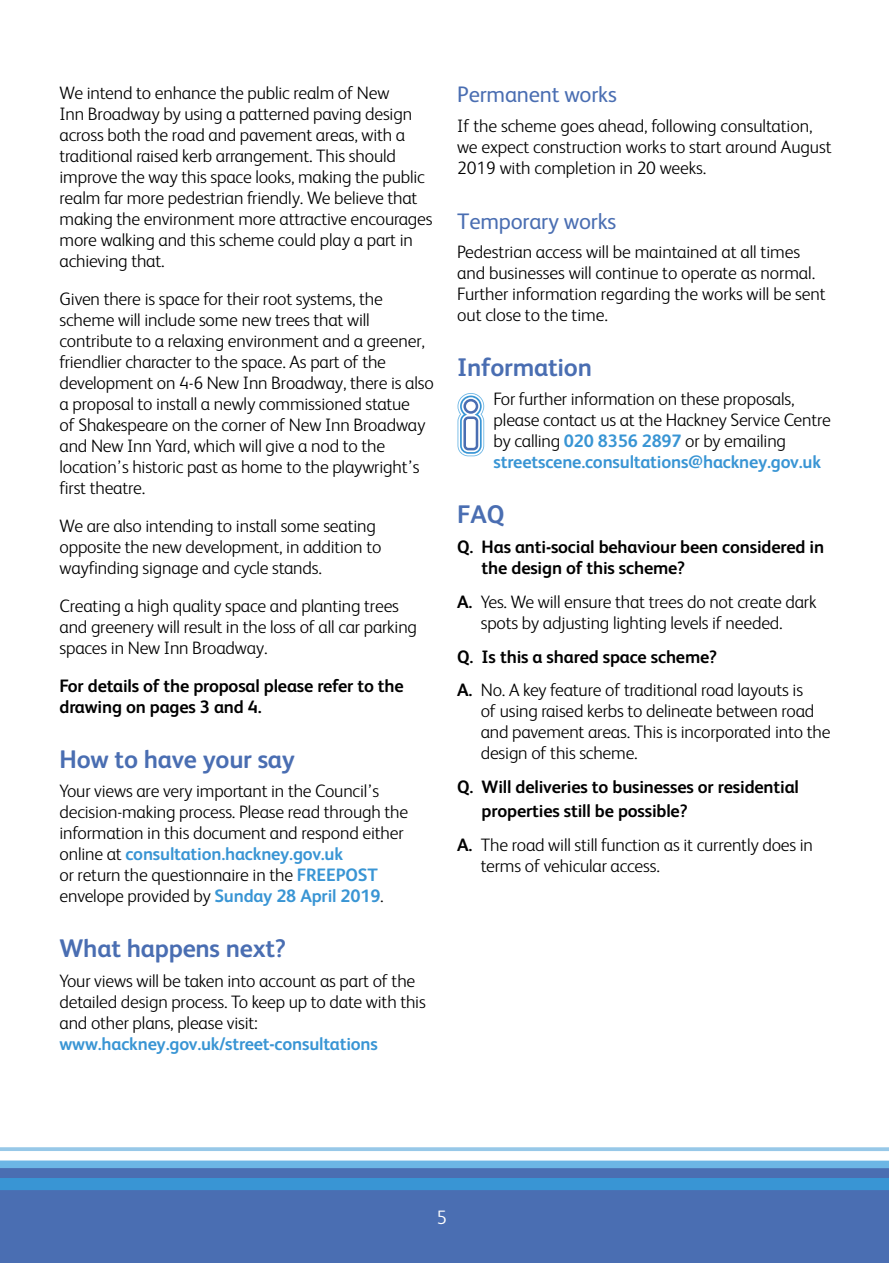
<style>
.page{position:relative;width:889px;height:1263px;background:#fff}
.page>*{position:absolute;margin:0;border:0;box-sizing:border-box;transform-origin:0 0}
.t1{font:700 25.5px "FS Albert";letter-spacing:-.01em;color:#4a6eb2}
.t2{font:22.5px "FS Albert";letter-spacing:-.01em;color:#4a6eb2}
.t3{font:300 19.5px "FS Albert";color:#fff}
.t4{font:300 18px/21px "FS Albert";letter-spacing:-.01em;color:#000}
.t5{font:700 18px/21px "FS Albert";letter-spacing:-.01em;color:#000}
.t6{font:700 18px "FS Albert";letter-spacing:-.01em;color:#3995d4}
.s1{font-weight:700;color:#3995d4}
.s2{font-weight:700}
</style>
<div class="page">
<div style="left:0;top:1165px;width:889px;height:98px;background:#4a6eb2"></div>
<svg style="left:0;top:1147px;width:889px;height:43px"></svg>
<svg style="left:457px;top:393px;width:27px;height:63px"></svg>
<p class="t4" style="left:60px;top:81px;width:374px">We intend to enhance the public realm of New<br>Inn Broadway by using a patterned paving design across both the road and pavement areas, with a traditional raised kerb arrangement. This should improve the way this space looks, making the public realm far more pedestrian friendly. We believe that making the environment more attractive encourages more walking and this scheme could play a part in achieving that.</p>
<p class="t4" style="left:60px;top:287px;width:376px">Given there is space for their root systems, the scheme will include some new trees that will contribute to a relaxing environment and a greener, friendlier character to the space. As part of the development on 4-6 New Inn Broadway, there is also a proposal to install a newly commissioned statue<br>of Shakespeare on the corner of New Inn Broadway and New Inn Yard, which will give a nod to the location’s historic past as home to the playwright’s first theatre.</p>
<p class="t4" style="left:60px;top:515px;width:323px">We are also intending to install some seating opposite the new development, in addition to wayfinding signage and cycle stands.</p>
<p class="t4" style="left:60px;top:595px;width:359px">Creating a high quality space and planting trees and greenery will result in the loss of all car parking spaces in New Inn Broadway.</p>
<p class="t5" style="left:60px;top:675px;width:346px">For details of the proposal please refer to the drawing on pages 3 and 4.</p>
<h1 class="t1" style="left:60px;top:742px;width:237px">How to have your say</h1>
<p class="t4" style="left:60px;top:780px;width:350px">Your views are very important in the Council’s decision-making process. Please read through the information in this document and respond either online at <span class="s1">consultation.hackney.gov.uk<br></span>or return the questionnaire in the <span class="s1">FREEPOST </span>envelope provided by <span class="s1">Sunday 28 April 2019</span>.</p>
<h1 class="t1" style="left:60px;top:931px;width:228px">What happens next?</h1>
<p class="t4" style="left:60px;top:969px;width:368px">Your views will be taken into account as part of the detailed design process. To keep up to date with this and other plans, please visit:</p>
<p class="t6" style="left:60px;top:1031px;width:320px">www.hackney.gov.uk/street-consultations</p>
<p class="t2" style="left:457px;top:80px;width:161px">Permanent works</p>
<p class="t4" style="left:457px;top:114px;width:376px">If the scheme goes ahead, following consultation, we expect construction works to start around August<br>2019 with completion in 20 weeks.</p>
<p class="t2" style="left:457px;top:206px;width:161px">Temporary works</p>
<p class="t4" style="left:457px;top:241px;width:370px">Pedestrian access will be maintained at all times and businesses will continue to operate as normal.<br>Further information regarding the works will be sent out close to the time.</p>
<h1 class="t1" style="left:457px;top:350px;width:136px">Information</h1>
<p class="t4" style="left:493px;top:388px;width:339px">For further information on these proposals, please contact us at the Hackney Service Centre by calling <span class="s1">020 8356 2897</span> or by emailing <span class="s1">streetscene.consultations@hackney.gov.uk</span></p>
<h1 class="t1" style="left:457px;top:497px;width:49px">FAQ</h1>
<p class="t5" style="left:481px;top:536px;width:344px;text-indent:-24px">Q. Has anti-social behaviour been considered in the design of this scheme?</p>
<p class="t4" style="left:457px;top:590px;width:361px;text-align:center"><span class="s2">A.</span> Yes. We will ensure that trees do not create dark spots by adjusting lighting levels if needed.</p>
<p class="t4" style="left:457px;top:639px;width:347px;line-height:33.8px"><span class="s2">Q. Is this a shared space scheme?<br>A.</span> No. A key feature of traditional road layouts is</p>
<p class="t4" style="left:481px;top:700px;width:351px">of using raised kerbs to delineate between road and pavement areas. This is incorporated into the design of this scheme.</p>
<p class="t5" style="left:481px;top:774px;width:319px;line-height:24px;text-indent:-24px">Q. Will deliveries to businesses or residential properties still be possible?</p>
<p class="t4" style="left:481px;top:833px;width:334px;text-indent:-24px"><span class="s2">A.</span> The road will still function as it currently does in terms of vehicular access.</p>
<p class="t3" style="left:436px;top:1204px;width:12px">5</p>
</div>
